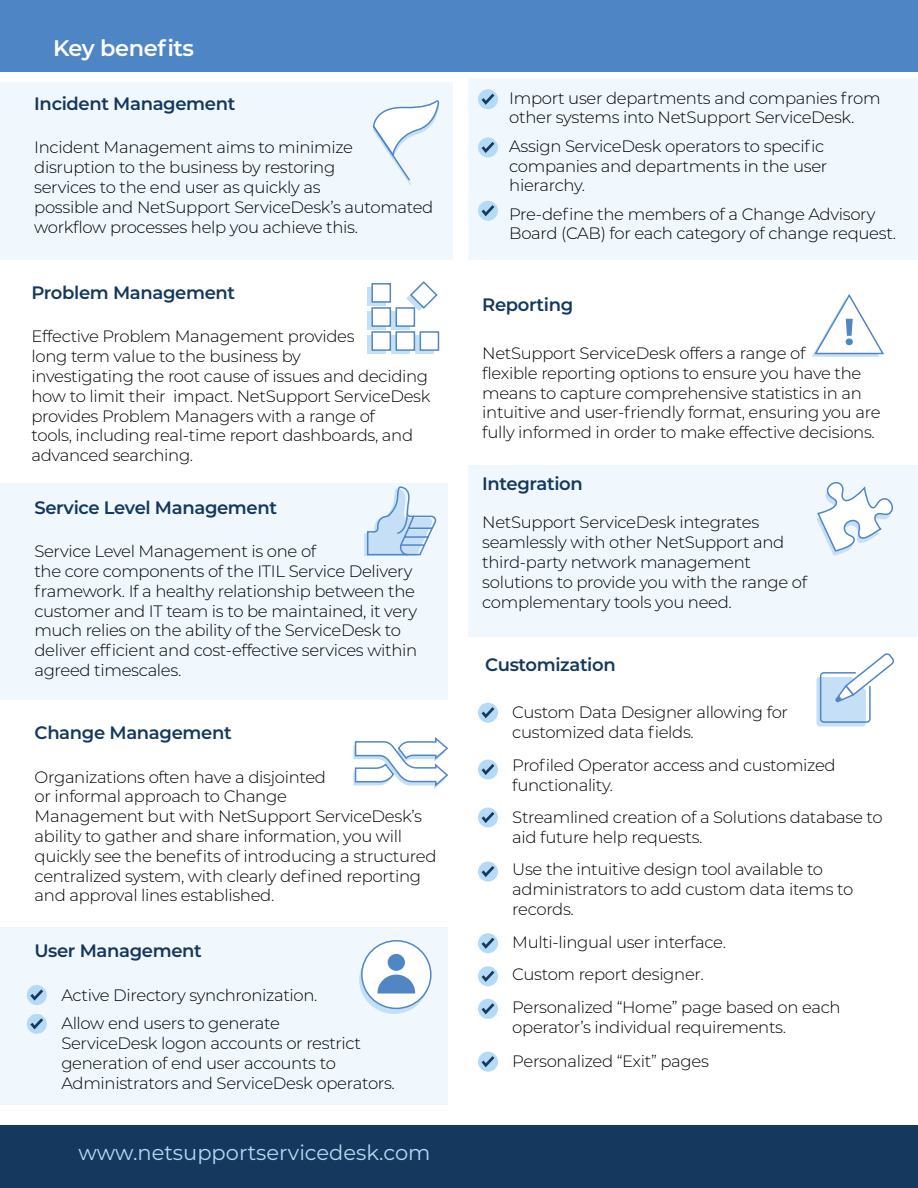
<style>
.page{position:relative;width:918px;height:1188px;background:#fff}
.page>*{position:absolute;margin:0;border:0;box-sizing:border-box;transform-origin:0 0}
.t1{font:600 22.5px "Montserrat";letter-spacing:-.02em;color:#fff}
.t2{font:21px "Montserrat";color:#b5daf5}
.t3{font:600 18px "Montserrat";letter-spacing:-.02em;color:#13385d}
.t4{font:600 18px "Montserrat";letter-spacing:-.02em;color:#14385e}
.t5{font:300 16.5px/19.8px "Montserrat";letter-spacing:-.02em;color:#000}
</style>
<div class="page">
<div style="left:0;top:1125px;width:918px;height:63px;background:#15385f"></div>
<div style="left:0;top:0;width:918px;height:72px;background:#4e85c5"></div>
<div style="left:0;top:83px;width:453px;height:177px;background:#f0f7fd"></div>
<div style="left:0;top:484px;width:447px;height:216px;background:#f0f7fd"></div>
<div style="left:0;top:928px;width:447px;height:177px;background:#f0f7fd"></div>
<svg style="left:359px;top:946px;width:70px;height:68px"></svg>
<div style="left:362px;top:941px;width:69px;height:67px;background:#fff;border-radius:50%"></div>
<div style="left:361px;top:940px;width:71px;height:69px;border:2px solid #5186c5;border-radius:50%"></div>
<svg style="left:377px;top:975px;width:38px;height:19px"></svg>
<div style="left:388px;top:954px;width:17px;height:17px;background:#5186c5;border-radius:50%"></div>
<svg style="left:372px;top:100px;width:67px;height:85px"></svg>
<div style="left:368px;top:287px;width:18px;height:18px;background:#c4dff6"></div>
<div style="left:368px;top:311px;width:18px;height:18px;background:#c4dff6"></div>
<svg style="left:392px;top:311px;width:18px;height:18px"></svg>
<div style="left:368px;top:335px;width:18px;height:19px;background:#c4dff6"></div>
<svg style="left:392px;top:335px;width:18px;height:19px"></svg>
<svg style="left:416px;top:335px;width:18px;height:19px"></svg>
<div style="left:371px;top:283px;width:20px;height:20px;background:#fff;border:2px solid #5186c5"></div>
<div style="left:371px;top:307px;width:20px;height:20px;background:#fff;border:2px solid #5186c5"></div>
<div style="left:396px;top:307px;width:19px;height:20px;background:#fff;border:2px solid #5186c5"></div>
<div style="left:371px;top:331px;width:20px;height:20px;background:#fff;border:2px solid #5186c5"></div>
<div style="left:396px;top:331px;width:19px;height:20px;background:#fff;border:2px solid #5186c5"></div>
<div style="left:420px;top:331px;width:19px;height:20px;background:#fff;border:2px solid #5186c5"></div>
<svg style="left:406px;top:281px;width:32px;height:30px"></svg>
<svg style="left:364px;top:486px;width:72px;height:70px"></svg>
<svg style="left:353px;top:737px;width:96px;height:52px"></svg>
<div style="left:468px;top:466px;width:450px;height:171px;background:#f0f7fd"></div>
<div style="left:468px;top:79px;width:450px;height:181px;background:#f0f7fd"></div>
<svg style="left:816px;top:653px;width:78px;height:73px"></svg>
<svg style="left:816px;top:482px;width:77px;height:74px"></svg>
<svg style="left:812px;top:294px;width:72px;height:63px"></svg>
<div style="left:478px;top:703px;width:20px;height:20px;background:#b5daf5;border-radius:50%"></div>
<svg style="left:482px;top:707px;width:12px;height:11px"></svg>
<div style="left:478px;top:760px;width:20px;height:20px;background:#b5daf5;border-radius:50%"></div>
<svg style="left:482px;top:764px;width:12px;height:11px"></svg>
<div style="left:478px;top:808px;width:20px;height:19px;background:#b5daf5;border-radius:50%"></div>
<svg style="left:482px;top:812px;width:12px;height:11px"></svg>
<div style="left:478px;top:862px;width:20px;height:20px;background:#b5daf5;border-radius:50%"></div>
<svg style="left:482px;top:866px;width:12px;height:11px"></svg>
<div style="left:478px;top:933px;width:20px;height:20px;background:#b5daf5;border-radius:50%"></div>
<svg style="left:482px;top:938px;width:12px;height:11px"></svg>
<div style="left:478px;top:966px;width:20px;height:20px;background:#b5daf5;border-radius:50%"></div>
<svg style="left:482px;top:971px;width:12px;height:11px"></svg>
<div style="left:478px;top:999px;width:20px;height:20px;background:#b5daf5;border-radius:50%"></div>
<svg style="left:482px;top:1003px;width:12px;height:11px"></svg>
<div style="left:478px;top:1052px;width:20px;height:20px;background:#b5daf5;border-radius:50%"></div>
<svg style="left:482px;top:1056px;width:12px;height:11px"></svg>
<div style="left:27px;top:985px;width:20px;height:20px;background:#b5daf5;border-radius:50%"></div>
<svg style="left:30px;top:989px;width:13px;height:12px"></svg>
<div style="left:27px;top:1014px;width:20px;height:20px;background:#b5daf5;border-radius:50%"></div>
<svg style="left:30px;top:1018px;width:13px;height:11px"></svg>
<div style="left:478px;top:89px;width:20px;height:20px;background:#b5daf5;border-radius:50%"></div>
<svg style="left:482px;top:94px;width:12px;height:11px"></svg>
<div style="left:478px;top:137px;width:20px;height:20px;background:#b5daf5;border-radius:50%"></div>
<svg style="left:482px;top:142px;width:12px;height:11px"></svg>
<div style="left:478px;top:201px;width:20px;height:20px;background:#b5daf5;border-radius:50%"></div>
<svg style="left:482px;top:205px;width:12px;height:11px"></svg>
<h1 class="t1" style="left:53px;top:32px;width:143px">Key benefits</h1>
<p class="t3" style="left:34px;top:91px;width:203px">Incident Management</p>
<p class="t5" style="left:34px;top:137px;width:401px">Incident Management aims to minimize disruption to the business by restoring<br>services to the end user as quickly as<br>possible and NetSupport ServiceDesk’s automated workflow processes help you achieve this.</p>
<p class="t3" style="left:32px;top:279px;width:205px">Problem Management</p>
<p class="t5" style="left:32px;top:326px;width:400px">Effective Problem Management provides<br>long term value to the business by<br>investigating the root cause of issues and deciding how to limit their impact. NetSupport ServiceDesk provides Problem Managers with a range of<br>tools, including real-time report dashboards, and advanced searching.</p>
<p class="t3" style="left:34px;top:494px;width:244px">Service Level Management</p>
<p class="t5" style="left:34px;top:541px;width:384px">Service Level Management is one of<br>the core components of the ITIL Service Delivery framework. If a healthy relationship between the customer and IT team is to be maintained, it very much relies on the ability of the ServiceDesk to deliver efficient and cost-effective services within agreed timescales.</p>
<p class="t4" style="left:35px;top:719px;width:199px">Change Management</p>
<p class="t5" style="left:35px;top:766px;width:403px">Organizations often have a disjointed<br>or informal approach to Change<br>Management but with NetSupport ServiceDesk’s ability to gather and share information, you will quickly see the benefits of introducing a structured centralized system, with clearly defined reporting and approval lines established.</p>
<p class="t3" style="left:34px;top:938px;width:169px">User Management</p>
<p class="t5" style="left:34px;top:985px;width:285px">• Active Directory synchronization.</p>
<p class="t5" style="left:61px;top:1013px;width:335px;text-indent:-27px">• Allow end users to generate<br>ServiceDesk logon accounts or restrict generation of end user accounts to Administrators and ServiceDesk operators.</p>
<p class="t2" style="left:79px;top:1138px;width:353px">www.netsupportservicedesk.com</p>
<p class="t5" style="left:482px;top:87px;width:400px;text-align:center">• Import user departments and companies from other systems into NetSupport ServiceDesk.</p>
<p class="t5" style="left:509px;top:136px;width:320px;text-indent:-27px">• Assign ServiceDesk operators to specific companies and departments in the user hierarchy.</p>
<p class="t5" style="left:509px;top:203px;width:388px;text-indent:-27px">• Pre-define the members of a Change Advisory<br>Board (CAB) for each category of change request.</p>
<p class="t3" style="left:482px;top:292px;width:93px">Reporting</p>
<p class="t5" style="left:482px;top:343px;width:400px">NetSupport ServiceDesk offers a range of<br>flexible reporting options to ensure you have the means to capture comprehensive statistics in an intuitive and user-friendly format, ensuring you are fully informed in order to make effective decisions.</p>
<p class="t3" style="left:482px;top:471px;width:102px">Integration</p>
<p class="t5" style="left:482px;top:512px;width:326px">NetSupport ServiceDesk integrates seamlessly with other NetSupport and third-party network management solutions to provide you with the range of complementary tools you need.</p>
<p class="t3" style="left:485px;top:652px;width:132px">Customization</p>
<p class="t5" style="left:512px;top:702px;width:277px;text-indent:-27px">• Custom Data Designer allowing for customized data fields.</p>
<p class="t5" style="left:512px;top:754px;width:325px;text-indent:-27px">• Profiled Operator access and customized functionality.</p>
<p class="t5" style="left:512px;top:807px;width:372px;text-indent:-27px">• Streamlined creation of a Solutions database to aid future help requests.</p>
<p class="t5" style="left:512px;top:859px;width:342px;text-indent:-27px">• Use the intuitive design tool available to administrators to add custom data items to records.</p>
<p class="t5" style="left:485px;top:931px;width:242px">• Multi-lingual user interface.</p>
<p class="t5" style="left:485px;top:964px;width:220px">• Custom report designer.</p>
<p class="t5" style="left:512px;top:996px;width:330px;text-indent:-27px">• Personalized “Home” page based on each operator’s individual requirements.</p>
<p class="t5" style="left:485px;top:1051px;width:225px">• Personalized “Exit” pages</p>
</div>
